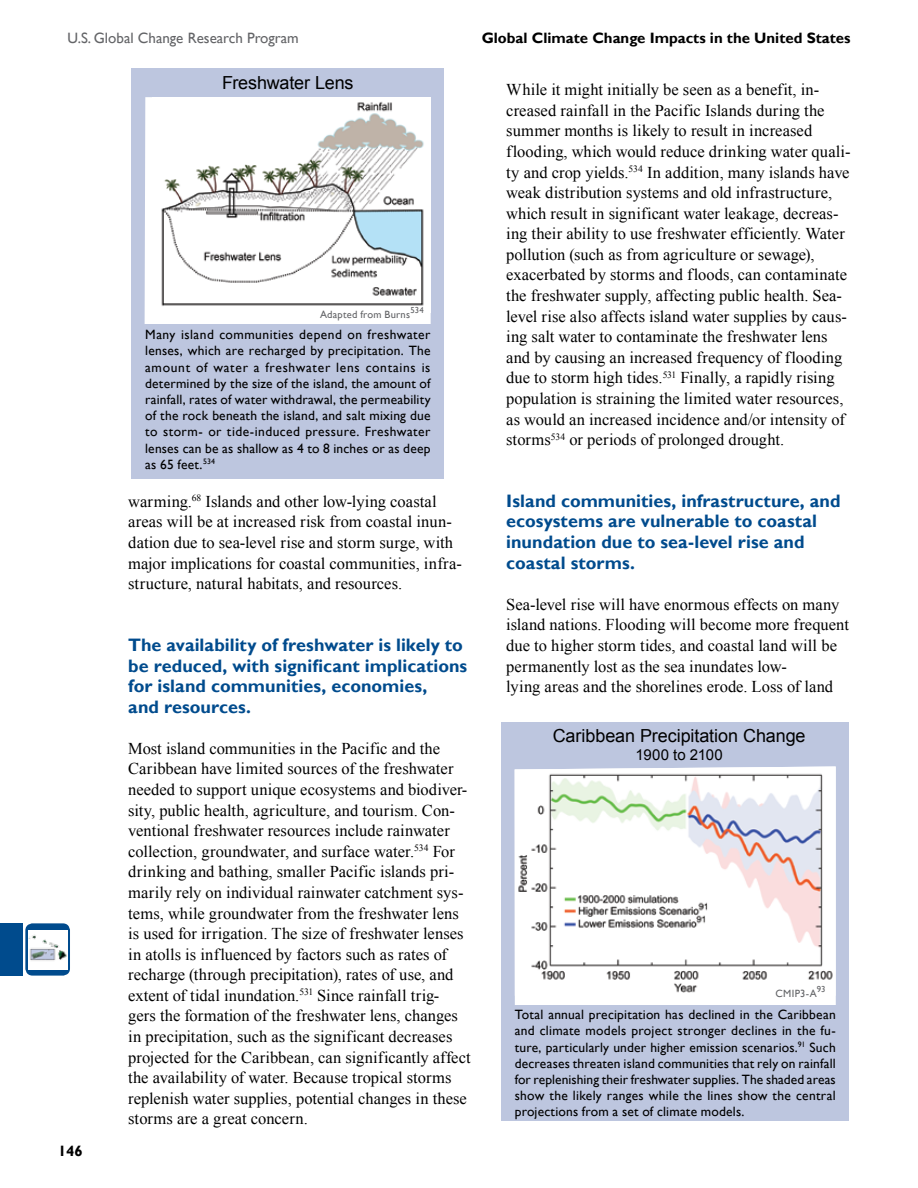
<style>
.page{position:relative;width:918px;height:1188px;background:#fff}
.page>*{position:absolute;margin:0;border:0;box-sizing:border-box;transform-origin:0 0}
.t1{font:700 18px/20.5px "Gill Sans";letter-spacing:.005em;color:#004b8d}
.t2{font:18px "Arial";letter-spacing:-.005em;color:#000}
.t3{font:16.5px/20.5px "Times New Roman";color:#000}
.t4{font:700 15px "Gill Sans";color:#000}
.t5{font:15px "Gill Sans";color:#636467}
.t6{font:15px "Arial";letter-spacing:-.005em;color:#000}
.t7{font:13.5px/16.2px "Gill Sans";letter-spacing:.015em;color:#000;text-align:justify}
.t8{font:10.5px "Gill Sans";letter-spacing:.025em;color:#636467}
.t9{font:8.7px "Gill Sans";color:#636467}
</style>
<div class="page">
<div style="left:0;top:923px;width:23px;height:53px;background:#004b8d"></div>
<div style="left:25px;top:923px;width:45px;height:53px;background:#004b8d;border-radius:7px"></div>
<img style="left:28px;top:930px;width:39px;height:39px">
<div style="left:132px;top:68px;width:312px;height:411px;background:#bdc6df"></div>
<div style="left:145px;top:97px;width:286px;height:227px;background:#fff"></div>
<img style="left:152px;top:97px;width:279px;height:216px">
<div style="left:502px;top:722px;width:347px;height:398px;background:#bdc6df"></div>
<svg style="left:514px;top:766px;width:322px;height:239px;background:#f6f7fa"></svg>
<img style="left:515px;top:767px;width:321px;height:229px">
<p class="t5" style="left:68px;top:30px;width:233px">U.S. Global Change Research Program</p>
<p class="t2" style="left:222px;top:71px;width:133px">Freshwater Lens</p>
<p class="t9" style="left:410px;top:305px;width:15px">534</p>
<p class="t8" style="left:320px;top:308px;width:92px">Adapted from Burns</p>
<p class="t7" style="left:145px;top:327px;width:287px">Many island communities depend on freshwater lenses, which are recharged by precipitation. The amount of water a freshwater lens contains is determined by the size of the island, the amount of rainfall, rates of water withdrawal, the permeability of the rock beneath the island, and salt mixing due to storm- or tide-induced pressure. Freshwater lenses can be as shallow as 4 to 8 inches or as deep as 65 feet.<sup>534</sup></p>
<p class="t3" style="left:128px;top:491px;width:335px">warming.<sup>68</sup> Islands and other low-lying coastal areas will be at increased risk from coastal inun&shy;dation due to sea-level rise and storm surge, with major implications for coastal communities, infra&shy;structure, natural habitats, and resources.</p>
<p class="t4" style="left:58px;top:1142px;width:26px">146</p>
<p class="t1" style="left:128px;top:635px;width:341px">The availability of freshwater is likely to be reduced, with significant implications for island communities, economies,<br>and resources.</p>
<p class="t3" style="left:128px;top:738px;width:344px">Most island communities in the Pacific and the Caribbean have limited sources of the freshwater needed to support unique ecosystems and biodiver&shy;sity, public health, agriculture, and tourism. Con&shy;ventional freshwater resources include rainwater collection, groundwater, and surface water.<sup>534</sup> For drinking and bathing, smaller Pacific islands pri&shy;marily rely on individual rainwater catchment sys&shy;tems, while groundwater from the freshwater lens is used for irrigation. The size of freshwater lenses in atolls is influenced by factors such as rates of recharge (through precipitation), rates of use, and extent of tidal inundation.<sup>531</sup> Since rainfall trig&shy;gers the formation of the freshwater lens, changes in precipitation, such as the significant decreases projected for the Caribbean, can significantly affect the availability of water. Because tropical storms replenish water supplies, potential changes in these storms are a great concern.</p>
<p class="t4" style="left:482px;top:29px;width:370px">Global Climate Change Impacts in the United States</p>
<p class="t3" style="left:506px;top:79px;width:346px">While it might initially be seen as a benefit, in&shy;creased rainfall in the Pacific Islands during the summer months is likely to result in increased flooding, which would reduce drinking water quali&shy;ty and crop yields.<sup>534</sup> In addition, many islands have weak distribution systems and old infrastructure, which result in significant water leakage, decreas&shy;ing their ability to use freshwater efficiently. Water pollution (such as from agriculture or sewage), exacerbated by storms and floods, can contaminate the freshwater supply, affecting public health. Sea&shy;level rise also affects island water supplies by caus&shy;ing salt water to contaminate the freshwater lens and by causing an increased frequency of flooding due to storm high tides.<sup>531</sup> Finally, a rapidly rising population is straining the limited water resources, as would an increased incidence and/or intensity of storms<sup>534</sup> or periods of prolonged drought.</p>
<p class="t1" style="left:506px;top:491px;width:336px">Island communities, infrastructure, and ecosystems are vulnerable to coastal inundation due to sea-level rise and coastal storms.</p>
<p class="t3" style="left:506px;top:594px;width:344px">Sea-level rise will have enormous effects on many island nations. Flooding will become more frequent due to higher storm tides, and coastal land will be permanently lost as the sea inundates low-<br>lying areas and the shorelines erode. Loss of land</p>
<p class="t2" style="left:553px;top:724px;width:254px">Caribbean Precipitation Change</p>
<p class="t6" style="left:636px;top:745px;width:89px">1900 to 2100</p>
<p class="t9" style="left:817px;top:984px;width:10px">93</p>
<p class="t8" style="left:775px;top:987px;width:43px">CMIP3-A</p>
<p class="t7" style="left:515px;top:1007px;width:323px">Total annual precipitation has declined in the Caribbean and climate models project stronger declines in the fu&shy;ture, particularly under higher emission scenarios.<sup>91</sup> Such decreases threaten island communities that rely on rainfall for replenishing their freshwater supplies. The shaded areas show the likely ranges while the lines show the central projections from a set of climate models.</p>
</div>
